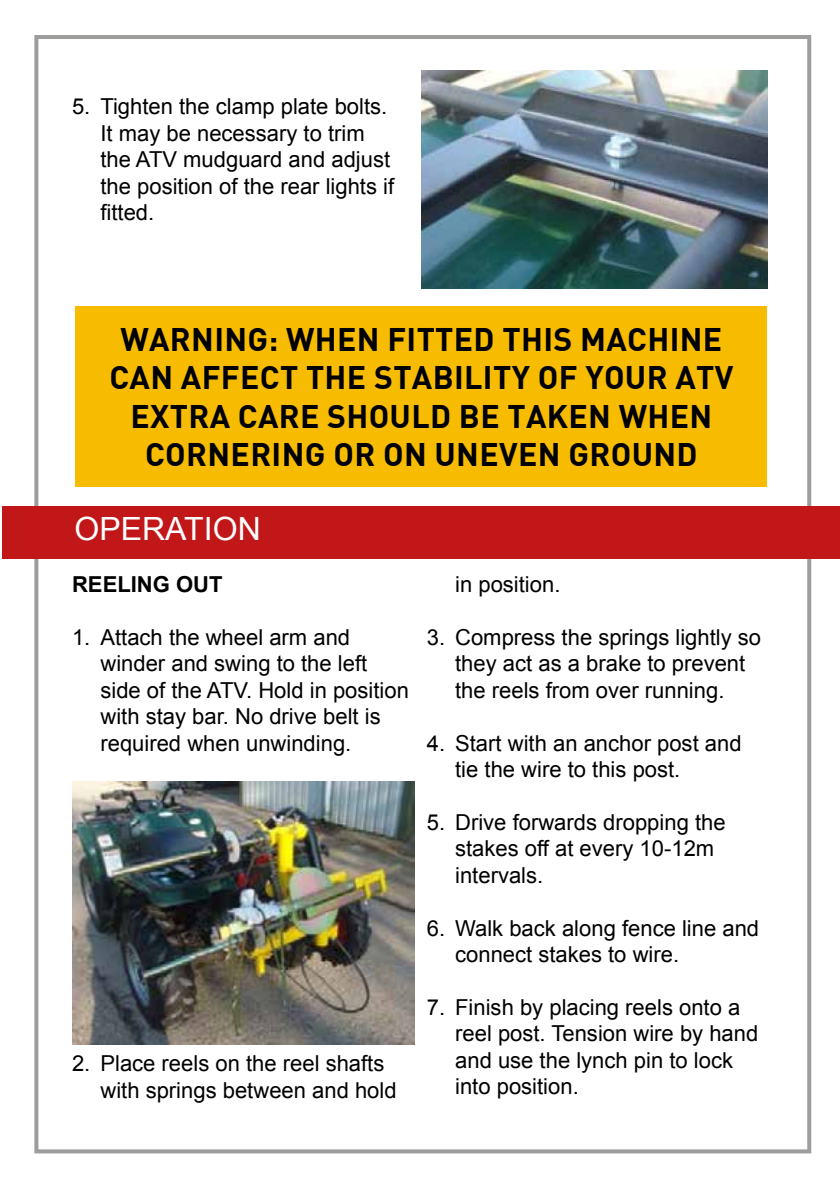
<style>
.page{position:relative;width:840px;height:1191px;background:#fff}
.page>*{position:absolute;margin:0;border:0;box-sizing:border-box;transform-origin:0 0}
.t1{font:700 32px/38.4px "DINOT";letter-spacing:.01em;color:#000;text-align:center}
.t2{font:32px "Arial";color:#fff}
.t3{font:22px/26.4px "Arial";color:#000}
.t4{font:700 22px "Arial";color:#000}
</style>
<div class="page">
<div style="left:34px;top:35px;width:776px;height:1118px;border:4px solid #9d9d9c"></div>
<div style="left:75px;top:306px;width:691px;height:180px;background:#f7bc00"></div>
<img style="left:421px;top:71px;width:346px;height:217px">
<div style="left:2px;top:506px;width:837px;height:52px;background:#c21718"></div>
<img style="left:72px;top:781px;width:342px;height:263px">
<p class="t3" style="left:100px;top:94px;width:295px;text-indent:-28px">5. Tighten the clamp plate bolts.<br>It may be necessary to trim the ATV mudguard and adjust the position of the rear lights if fitted.</p>
<h1 class="t1" style="left:109px;top:317px;width:625px">WARNING: WHEN FITTED THIS MACHINE<br>CAN AFFECT THE STABILITY OF YOUR ATV<br>EXTRA CARE SHOULD BE TAKEN WHEN<br>CORNERING OR ON UNEVEN GROUND</h1>
<h1 class="t2" style="left:74px;top:507px;width:188px">OPERATION</h1>
<p class="t4" style="left:72px;top:570px;width:152px">REELING OUT</p>
<p class="t3" style="left:100px;top:624px;width:310px;text-indent:-28px">1. Attach the wheel arm and winder and swing to the left side of the ATV. Hold in position with stay bar. No drive belt is required when unwinding.</p>
<p class="t3" style="left:100px;top:1050px;width:297px;text-indent:-28px">2. Place reels on the reel shafts with springs between and hold</p>
<p class="t3" style="left:455px;top:571px;width:107px">in position.</p>
<p class="t3" style="left:426px;top:624px;width:335px;text-align:center">3. Compress the springs lightly so they act as a brake to prevent<br>the reels from over running.</p>
<p class="t3" style="left:455px;top:730px;width:288px;text-indent:-28px">4. Start with an anchor post and tie the wire to this post.</p>
<p class="t3" style="left:455px;top:809px;width:272px;text-indent:-28px">5. Drive forwards dropping the stakes off at every 10-12m intervals.</p>
<p class="t3" style="left:455px;top:915px;width:305px;text-indent:-28px">6. Walk back along fence line and connect stakes to wire.</p>
<p class="t3" style="left:455px;top:994px;width:304px;text-indent:-28px">7. Finish by placing reels onto a reel post. Tension wire by hand and use the lynch pin to lock into position.</p>
</div>
